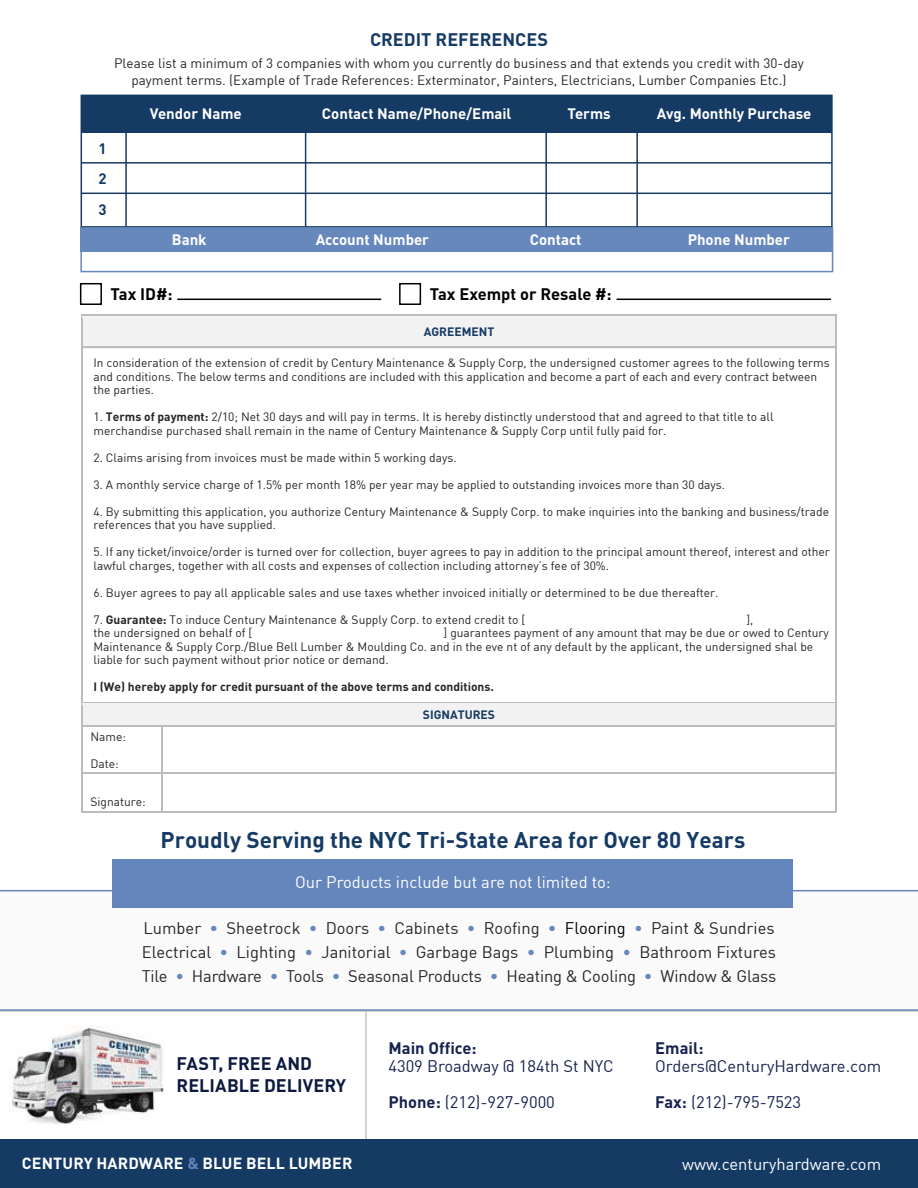
<style>
.page{position:relative;width:918px;height:1188px;background:#fff}
.page>*{position:absolute;margin:0;border:0;box-sizing:border-box;transform-origin:0 0}
.t1{font:700 22.5px "DIN Pro";color:#153a64}
.t2{font:700 18px/21.6px "DIN";color:#0c1a40}
.t3{font:700 18px "DIN";color:#153a64}
.t4{font:16.5px/24px "DIN";letter-spacing:-.01em;color:#262626;text-align:justify}
.t5{font:16.5px/36px "DIN";color:#17224e}
.t6{font:16.5px "DIN";color:#fff}
.t7{font:700 16.5px "DIN";color:#000}
.t8{font:700 16.5px "DIN";color:#17224e}
.t9{font:700 15.9px "DIN Pro";letter-spacing:.01em;color:#fff}
.t10{font:700 15px "DIN";color:#fff}
.t11{font:700 15px/30.5px "DIN";color:#153a64;text-align:justify}
.t12{font:13.5px/16.2px "DIN";color:#262626;text-align:center}
.t13{font:12px/13.5px "DIN";color:#262626}
.t14{font:700 12px "DIN";color:#262626}
.t15{font:700 12px "DIN";color:#153a64}
.s1{font-weight:700}
.s2{color:#6688bd}
.s3{color:#000}
.s4{color:#6586bc}
</style>
<div class="page">
<div style="left:80px;top:227px;width:753px;height:24px;background:#6688bd"></div>
<div style="left:82px;top:316px;width:754px;height:32px;background:#f2f2f2"></div>
<hr style="left:82px;top:315px;width:754px;height:1px;background:#bcbcbc">
<hr style="left:81px;top:318px;width:1px;height:30px;background:#bcbcbc">
<hr style="left:836px;top:318px;width:1px;height:30px;background:#bcbcbc">
<hr style="left:82px;top:347px;width:754px;height:1px;background:#bcbcbc">
<hr style="left:81px;top:352px;width:1px;height:350px;background:#bcbcbc">
<hr style="left:836px;top:352px;width:1px;height:350px;background:#bcbcbc">
<div style="left:82px;top:703px;width:754px;height:22px;background:#f2f2f2"></div>
<hr style="left:82px;top:702px;width:754px;height:1px;background:#bcbcbc">
<svg style="left:81px;top:702px;width:1px;height:27px"></svg>
<hr style="left:82px;top:725px;width:79px;height:1px;background:#bcbcbc">
<hr style="left:163px;top:725px;width:673px;height:1px;background:#bcbcbc">
<svg style="left:836px;top:702px;width:1px;height:27px"></svg>
<hr style="left:81px;top:729px;width:1px;height:44px;background:#bcbcbc">
<hr style="left:161px;top:729px;width:2px;height:44px;background:#bcbcbc">
<hr style="left:836px;top:729px;width:1px;height:44px;background:#bcbcbc">
<hr style="left:82px;top:773px;width:79px;height:1px;background:#bcbcbc">
<hr style="left:163px;top:773px;width:673px;height:1px;background:#bcbcbc">
<hr style="left:81px;top:776px;width:1px;height:35px;background:#bcbcbc">
<hr style="left:82px;top:811px;width:79px;height:2px;background:#bcbcbc">
<hr style="left:161px;top:776px;width:2px;height:35px;background:#bcbcbc">
<hr style="left:163px;top:811px;width:673px;height:2px;background:#bcbcbc">
<hr style="left:836px;top:776px;width:1px;height:35px;background:#bcbcbc">
<img style="left:10px;top:1026px;width:154px;height:98px">
<hr style="left:0;top:1010px;width:918px;height:2px;background:#c6c6c5">
<hr style="left:365px;top:1010px;width:2px;height:131px;background:#c6c6c5">
<div style="left:0;top:1140px;width:918px;height:48px;background:#153a64"></div>
<svg style="left:0;top:890px;width:918px;height:121px"></svg>
<div style="left:112px;top:859px;width:682px;height:49px;background:#6586bc"></div>
<div style="left:81px;top:96px;width:751px;height:36px;background:#153a64"></div>
<div style="left:81px;top:95px;width:752px;height:133px;border:2px solid #153a64"></div>
<hr style="left:305px;top:95px;width:1px;height:132px;background:#153a64">
<hr style="left:125px;top:95px;width:2px;height:132px;background:#153a64">
<hr style="left:545px;top:95px;width:2px;height:132px;background:#153a64">
<hr style="left:636px;top:95px;width:2px;height:132px;background:#153a64">
<hr style="left:81px;top:162px;width:751px;height:2px;background:#153a64">
<hr style="left:81px;top:193px;width:751px;height:1px;background:#153a64">
<div style="left:80px;top:227px;width:753px;height:45px;border:2px solid #6688bd"></div>
<div style="left:80px;top:283px;width:22px;height:22px;border:2px solid #000"></div>
<hr style="left:177px;top:299px;width:204px;height:1px;background:#000">
<div style="left:399px;top:283px;width:22px;height:22px;border:2px solid #000"></div>
<hr style="left:617px;top:299px;width:214px;height:1px;background:#000">
<p class="t11" style="left:99px;top:132px;width:10px">1<br>2<br>3</p>
<h2 class="t3" style="left:370px;top:28px;width:179px">CREDIT REFERENCES</h2>
<p class="t12" style="left:114px;top:55px;width:691px">Please list a minimum of 3 companies with whom you currently do business and that extends you credit with 30-day payment terms. (Example of Trade References: Exterminator, Painters, Electricians, Lumber Companies Etc.)</p>
<p class="t10" style="left:150px;top:104px;width:93px">Vendor Name</p>
<p class="t10" style="left:322px;top:104px;width:191px">Contact Name/Phone/Email</p>
<p class="t10" style="left:568px;top:104px;width:45px">Terms</p>
<p class="t10" style="left:657px;top:104px;width:156px">Avg. Monthly Purchase</p>
<p class="t10" style="left:172px;top:230px;width:36px">Bank</p>
<p class="t10" style="left:316px;top:230px;width:115px">Account Number</p>
<p class="t10" style="left:530px;top:230px;width:53px">Contact</p>
<p class="t10" style="left:688px;top:230px;width:104px">Phone Number</p>
<h3 class="t7" style="left:111px;top:283px;width:64px">Tax ID#:</h3>
<h3 class="t7" style="left:430px;top:283px;width:183px">Tax Exempt or Resale #:</h3>
<p class="t15" style="left:424px;top:324px;width:72px">AGREEMENT</p>
<p class="t13" style="left:93px;top:356px;width:738px">In consideration of the extension of credit by Century Maintenance &amp; Supply Corp, the undersigned customer agrees to the following terms and conditions. The below terms and conditions are included with this application and become a part of each and every contract between the parties.</p>
<p class="t13" style="left:93px;top:410px;width:682px">1. <span class="s1">Terms of payment:</span> 2/10; Net 30 days and will pay in terms. It is hereby distinctly understood that and agreed to that title to all merchandise purchased shall remain in the name of Century Maintenance &amp; Supply Corp until fully paid for.</p>
<p class="t13" style="left:93px;top:450px;width:365px">2. Claims arising from invoices must be made within 5 working days.</p>
<p class="t13" style="left:93px;top:477px;width:633px">3. A monthly service charge of 1.5% per month 18% per year may be applied to outstanding invoices more than 30 days.</p>
<p class="t13" style="left:93px;top:504px;width:737px">4. By submitting this application, you authorize Century Maintenance &amp; Supply Corp. to make inquiries into the banking and business/trade references that you have supplied.</p>
<p class="t13" style="left:93px;top:545px;width:738px">5. If any ticket/invoice/order is turned over for collection, buyer agrees to pay in addition to the principal amount thereof, interest and other lawful charges, together with all costs and expenses of collection including attorney’s fee of 30%.</p>
<p class="t13" style="left:93px;top:585px;width:627px">6. Buyer agrees to pay all applicable sales and use taxes whether invoiced initially or determined to be due thereafter.</p>
<p class="t13" style="left:93px;top:612px;width:433px">7. <span class="s1">Guarantee:</span> To induce Century Maintenance &amp; Supply Corp. to extend credit to [</p>
<p class="t13" style="left:746px;top:612px;width:8px">],</p>
<p class="t13" style="left:93px;top:626px;width:160px">the undersigned on behalf of [</p>
<p class="t13" style="left:93px;top:626px;width:737px;text-indent:350px">] guarantees payment of any amount that may be due or owed to Century<br>Maintenance &amp; Supply Corp./Blue Bell Lumber &amp; Moulding Co. and in the eve nt of any default by the applicant, the undersigned shal be liable for such payment without prior notice or demand.</p>
<p class="t14" style="left:93px;top:679px;width:402px">I (We) hereby apply for credit pursuant of the above terms and conditions.</p>
<p class="t13" style="left:90px;top:729px;width:37px">Name:</p>
<p class="t13" style="left:90px;top:757px;width:30px">Date:</p>
<p class="t13" style="left:90px;top:795px;width:57px">Signature:</p>
<p class="t15" style="left:423px;top:706px;width:74px">SIGNATURES</p>
<h1 class="t1" style="left:161px;top:822px;width:586px">Proudly Serving the NYC Tri-State Area for Over 80 Years</h1>
<h3 class="t6" style="left:295px;top:871px;width:317px">Our Products include but are not limited to:</h3>
<h3 class="t4" style="left:142px;top:916px;width:636px">Lumber <span class="s2">•</span> Sheetrock <span class="s2">•</span> Doors <span class="s2">•</span> Cabinets <span class="s2">•</span> Roofing <span class="s2">•</span> <span class="s3">Flooring</span> <span class="s2">•</span> Paint &amp; Sundries Electrical <span class="s2">•</span> Lighting <span class="s2">•</span> Janitorial <span class="s2">•</span> Garbage Bags <span class="s2">•</span> Plumbing <span class="s2">•</span> Bathroom Fixtures Tile <span class="s2">•</span> Hardware <span class="s2">•</span> Tools <span class="s2">•</span> Seasonal Products <span class="s2">•</span> Heating &amp; Cooling <span class="s2">•</span> Window &amp; Glass</h3>
<h2 class="t2" style="left:177px;top:1052px;width:171px">FAST, FREE AND<br>RELIABLE DELIVERY</h2>
<h3 class="t8" style="left:388px;top:1037px;width:90px">Main Office:</h3>
<h3 class="t5" style="left:388px;top:1047px;width:227px">4309 Broadway @ 184th St NYC<br><span class="s1">Phone:</span> (212)-927-9000</h3>
<h3 class="t8" style="left:655px;top:1037px;width:50px">Email:</h3>
<h3 class="t5" style="left:655px;top:1047px;width:228px">Orders@CenturyHardware.com<br><span class="s1">Fax:</span> (212)-795-7523</h3>
<h3 class="t9" style="left:22px;top:1151px;width:332px">CENTURY HARDWARE <span class="s4">&amp;</span> BLUE BELL LUMBER</h3>
<h3 class="t6" style="left:682px;top:1154px;width:200px">www.centuryhardware.com</h3>
</div>
